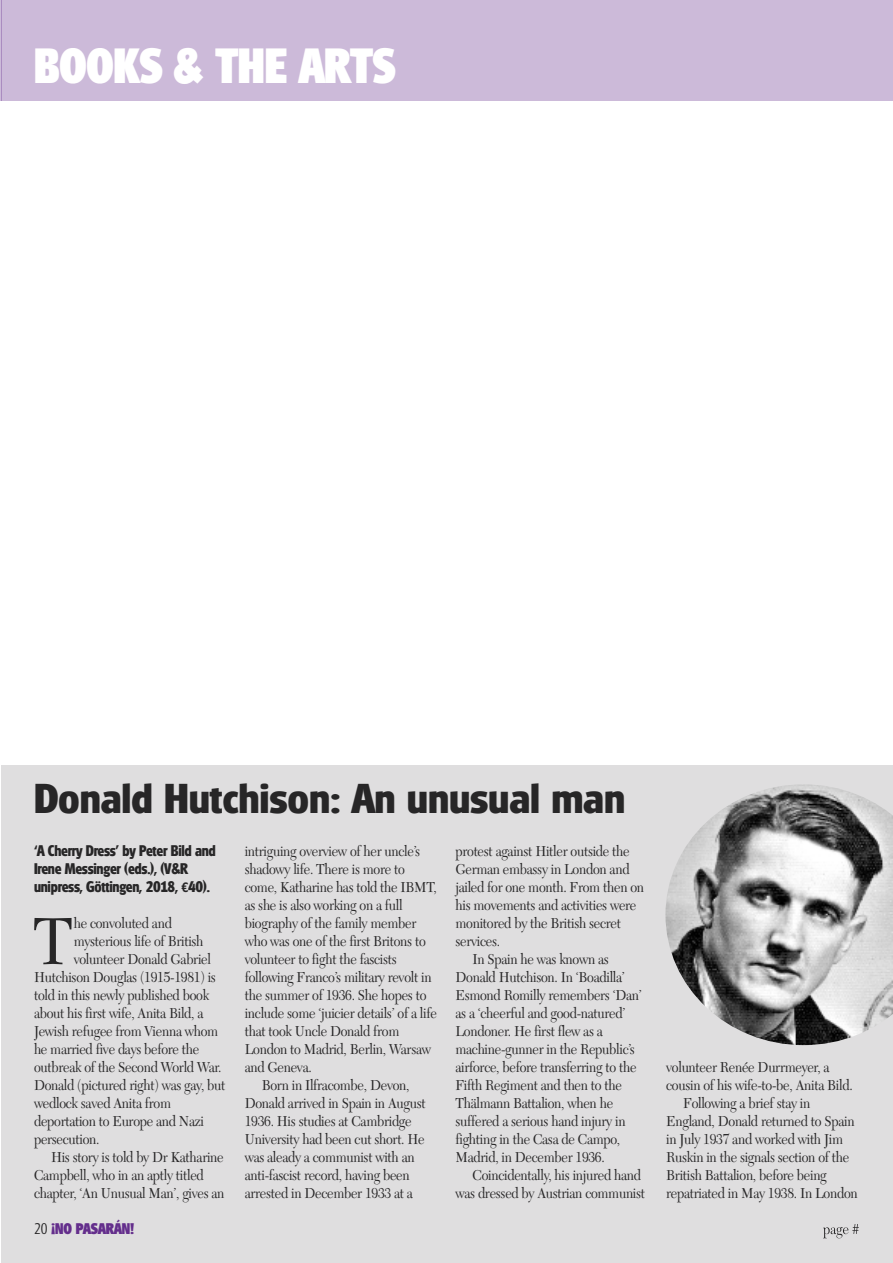
<style>
.page{position:relative;width:893px;height:1263px;background:#fff}
.page>*{position:absolute;margin:0;border:0;box-sizing:border-box;transform-origin:0 0}
.t1{font:69.15px "New Caledonia";color:#272627;scale:.9 1}
.t2{font:800 48px "Glasgow";letter-spacing:-.005em;color:#fff;scale:.9 1}
.t3{font:700 40.5px "Glasgow";letter-spacing:-.005em;color:#272627}
.t4{font:15px "New Caledonia";letter-spacing:-.02em;color:#272627;scale:.9 1}
.t5{font:700 15px/18px "Glasgow";letter-spacing:-.02em;color:#272627;scale:.9 1}
.t6{font:800 15px "Glasgow";letter-spacing:-.005em;color:#642e8c;scale:.9 1}
.s1{font-family:"Calibri"}
.s2{font-weight:300;color:#272627}
</style>
<div class="page">
<hr style="left:0;top:0;width:1px;height:101px;background:#ccbad9">
<div style="left:1px;top:765px;width:892px;height:498px;background:#dfdedf"></div>
<svg style="left:823px;top:1224px;width:36px;height:14px"></svg>
<div style="left:1px;top:0;width:892px;height:101px;background:#ccbad9"></div>
<hr style="left:1px;top:0;width:1px;height:101px;background:#aa8cc0">
<img style="left:665px;top:784px;width:228px;height:261px">
<h2 class="t2" style="left:34px;top:39px;width:404px">BOOKS &amp; THE ARTS</h2>
<h3 class="t3" style="left:34px;top:775px;width:593px">Donald Hutchison: An unusual man</h3>
<p class="t5" style="left:34px;top:842px;width:204px">‘A Cherry Dress’ by Peter Bild and<br>Irene Messinger (eds.), (V&amp;R unipress, Göttingen, 2018, <span class="s1">€</span>40).</p>
<h1 class="t1" style="left:33px;top:912px;width:45px">T</h1>
<p class="t4" style="left:74px;top:917px;width:111px">he convoluted and</p>
<p class="t4" style="left:74px;top:935px;width:146px">mysterious life of British</p>
<p class="t4" style="left:74px;top:953px;width:154px">volunteer Donald Gabriel</p>
<p class="t4" style="left:34px;top:971px;width:204px">Hutchison Douglas (1915-1981) is</p>
<p class="t4" style="left:34px;top:989px;width:196px">told in this newly published book</p>
<p class="t4" style="left:34px;top:1007px;width:190px">about his first wife, Anita Bild, a</p>
<p class="t4" style="left:34px;top:1025px;width:206px">Jewish refugee from Vienna whom</p>
<p class="t4" style="left:34px;top:1043px;width:185px">he married five days before the</p>
<p class="t4" style="left:34px;top:1061px;width:210px">outbreak of the Second World War.</p>
<p class="t4" style="left:34px;top:1079px;width:214px">Donald (pictured right) was gay, but</p>
<p class="t4" style="left:34px;top:1097px;width:154px">wedlock saved Anita from</p>
<p class="t4" style="left:34px;top:1115px;width:190px">deportation to Europe and Nazi</p>
<p class="t4" style="left:34px;top:1133px;width:74px">persecution.</p>
<p class="t4" style="left:51px;top:1151px;width:193px">His story is told by Dr Katharine</p>
<p class="t4" style="left:34px;top:1169px;width:190px">Campbell, who in an aptly titled</p>
<p class="t4" style="left:34px;top:1187px;width:213px">chapter, ‘An Unusual Man’, gives an</p>
<p class="t6" style="left:34px;top:1220px;width:113px"><span class="s2">20</span> ¡NO PASARÁN!</p>
<p class="t4" style="left:245px;top:845px;width:196px">intriguing overview of her uncle’s</p>
<p class="t4" style="left:245px;top:863px;width:179px">shadowy life. There is more to</p>
<p class="t4" style="left:245px;top:881px;width:215px">come, Katharine has told the IBMT,</p>
<p class="t4" style="left:245px;top:899px;width:177px">as she is also working on a full</p>
<p class="t4" style="left:245px;top:917px;width:192px">biography of the family member</p>
<p class="t4" style="left:245px;top:935px;width:203px">who was one of the first Britons to</p>
<p class="t4" style="left:245px;top:953px;width:170px">volunteer to fight the fascists</p>
<p class="t4" style="left:245px;top:971px;width:209px">following Franco’s military revolt in</p>
<p class="t4" style="left:245px;top:989px;width:203px">the summer of 1936. She hopes to</p>
<p class="t4" style="left:245px;top:1007px;width:215px">include some ‘juicier details’ of a life</p>
<p class="t4" style="left:245px;top:1025px;width:173px">that took Uncle Donald from</p>
<p class="t4" style="left:245px;top:1043px;width:208px">London to Madrid, Berlin, Warsaw</p>
<p class="t4" style="left:245px;top:1061px;width:76px">and Geneva.</p>
<p class="t4" style="left:262px;top:1079px;width:166px">Born in Ilfracombe, Devon,</p>
<p class="t4" style="left:245px;top:1097px;width:202px">Donald arrived in Spain in August</p>
<p class="t4" style="left:245px;top:1115px;width:187px">1936. His studies at Cambridge</p>
<p class="t4" style="left:245px;top:1133px;width:201px">University had been cut short. He</p>
<p class="t4" style="left:245px;top:1151px;width:190px">was aleady a communist with an</p>
<p class="t4" style="left:245px;top:1169px;width:185px">anti-fascist record, having been</p>
<p class="t4" style="left:245px;top:1187px;width:188px">arrested in December 1933 at a</p>
<p class="t4" style="left:455px;top:845px;width:195px">protest against Hitler outside the</p>
<p class="t4" style="left:455px;top:863px;width:195px">German embassy in London and</p>
<p class="t4" style="left:455px;top:881px;width:211px">jailed for one month. From then on</p>
<p class="t4" style="left:455px;top:899px;width:203px">his movements and activities were</p>
<p class="t4" style="left:455px;top:917px;width:185px">monitored by the British secret</p>
<p class="t4" style="left:455px;top:935px;width:51px">services.</p>
<p class="t4" style="left:472px;top:953px;width:153px">In Spain he was known as</p>
<p class="t4" style="left:455px;top:971px;width:190px">Donald Hutchison. In ‘Boadilla’</p>
<p class="t4" style="left:455px;top:989px;width:209px">Esmond Romilly remembers ‘Dan’</p>
<p class="t4" style="left:455px;top:1007px;width:190px">as a ‘cheerful and good-natured’</p>
<p class="t4" style="left:455px;top:1025px;width:165px">Londoner. He first flew as a</p>
<p class="t4" style="left:455px;top:1043px;width:201px">machine-gunner in the Republic’s</p>
<p class="t4" style="left:455px;top:1061px;width:203px">airforce, before transferring to the</p>
<p class="t4" style="left:455px;top:1079px;width:186px">Fifth Regiment and then to the</p>
<p class="t4" style="left:455px;top:1097px;width:177px">Thälmann Battalion, when he</p>
<p class="t4" style="left:455px;top:1115px;width:190px">suffered a serious hand injury in</p>
<p class="t4" style="left:455px;top:1133px;width:185px">fighting in the Casa de Campo,</p>
<p class="t4" style="left:455px;top:1151px;width:167px">Madrid, in December 1936.</p>
<p class="t4" style="left:472px;top:1169px;width:189px">Coincidentally, his injured hand</p>
<p class="t4" style="left:455px;top:1187px;width:212px">was dressed by Austrian communist</p>
<p class="t4" style="left:666px;top:1061px;width:183px">volunteer Renée Durrmeyer, a</p>
<p class="t4" style="left:666px;top:1079px;width:209px">cousin of his wife-to-be, Anita Bild.</p>
<p class="t4" style="left:683px;top:1097px;width:143px">Following a brief stay in</p>
<p class="t4" style="left:666px;top:1115px;width:211px">England, Donald returned to Spain</p>
<p class="t4" style="left:666px;top:1133px;width:198px">in July 1937 and worked with Jim</p>
<p class="t4" style="left:666px;top:1151px;width:205px">Ruskin in the signals section of the</p>
<p class="t4" style="left:666px;top:1169px;width:180px">British Battalion, before being</p>
<p class="t4" style="left:666px;top:1187px;width:214px">repatriated in May 1938. In London</p>
</div>
